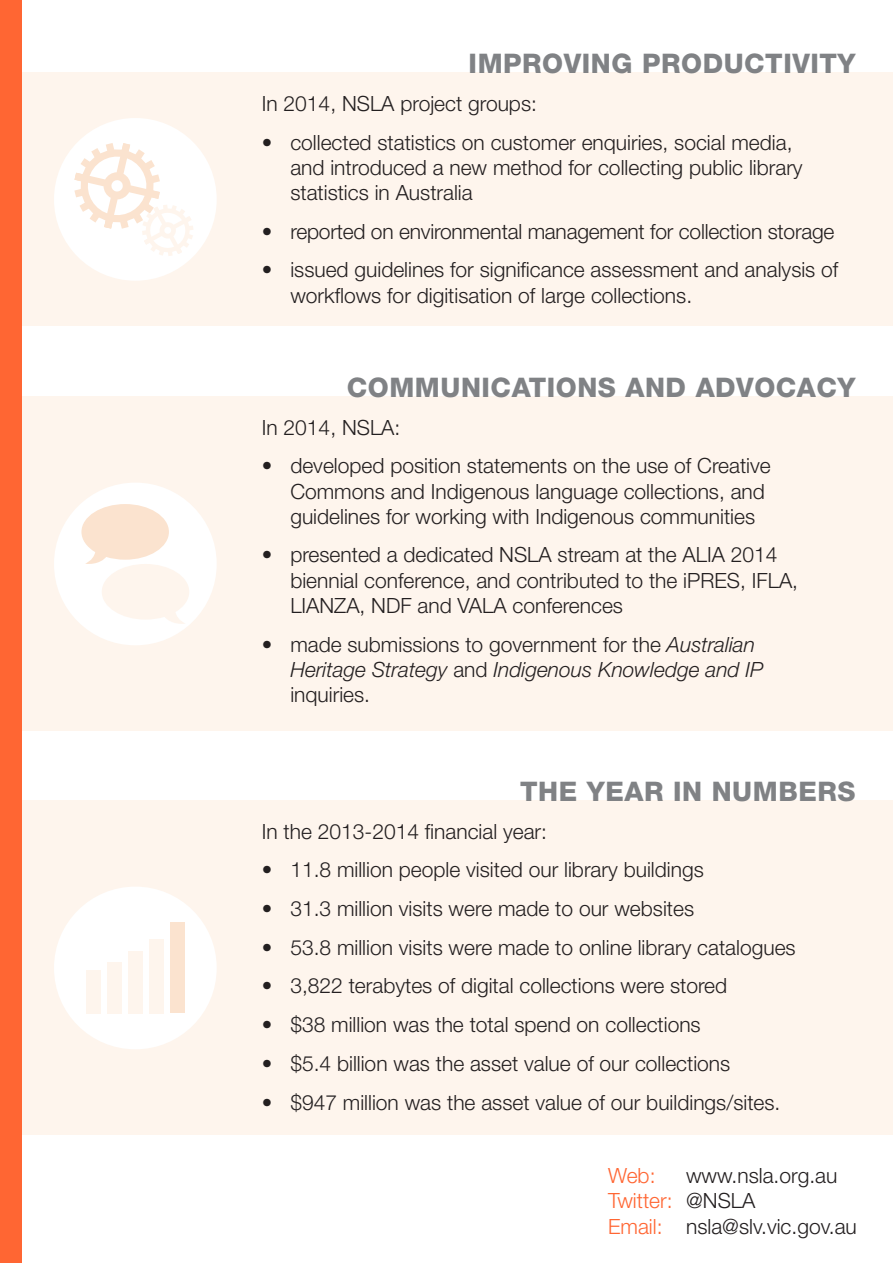
<style>
.page{position:relative;width:893px;height:1263px;background:#fff}
.page>*{position:absolute;margin:0;border:0;box-sizing:border-box;transform-origin:0 0}
.t1{font:800 27px "Helvetica Neue LT Std";letter-spacing:.02em;color:#808285}
.t2{font:300 21px/25.2px "Helvetica Neue LT Std";color:#231f20}
.t3{font:italic 300 21px/25.2px "Helvetica Neue LT Std";color:#231f20}
.t4{font:300 21px "Helvetica Neue LT Std";color:#f63}
.s1{font-style:normal}
.s2{color:#231f20}
.s3{color:#f63}
</style>
<div class="page">
<div style="left:0;top:73px;width:893px;height:253px;background:#fef5ed"></div>
<div style="left:0;top:396px;width:893px;height:335px;background:#fef5ed"></div>
<div style="left:54px;top:483px;width:163px;height:162px;background:#fff;border-radius:50%"></div>
<div style="left:54px;top:118px;width:163px;height:163px;background:#fff;border-radius:50%"></div>
<svg style="left:81px;top:504px;width:108px;height:120px"></svg>
<div style="left:0;top:800px;width:893px;height:335px;background:#fef5ed"></div>
<div style="left:54px;top:886px;width:163px;height:163px;background:#fff;border-radius:50%"></div>
<div style="left:86px;top:970px;width:15px;height:43px;background:#fef5ed"></div>
<div style="left:107px;top:962px;width:15px;height:51px;background:#fef5ed"></div>
<div style="left:128px;top:951px;width:15px;height:62px;background:#fef5ed"></div>
<div style="left:149px;top:939px;width:15px;height:74px;background:#fef5ed"></div>
<div style="left:170px;top:922px;width:14px;height:91px;background:#fbe3cf"></div>
<svg style="left:74px;top:143px;width:119px;height:113px"></svg>
<div style="left:0;top:0;width:21px;height:1263px;background:#f63"></div>
<h2 class="t1" style="left:469px;top:48px;width:388px">IMPROVING PRODUCTIVITY</h2>
<p class="t2" style="left:262px;top:90px;width:277px">In 2014, NSLA project groups:</p>
<p class="t2" style="left:290px;top:129px;width:514px;text-indent:-28px">• collected statistics on customer enquiries, social media, and introduced a new method for collecting public library statistics in Australia</p>
<p class="t2" style="left:262px;top:218px;width:574px">• reported on environmental management for collection storage</p>
<p class="t2" style="left:290px;top:257px;width:549px;text-indent:-28px">• issued guidelines for significance assessment and analysis of workflows for digitisation of large collections.</p>
<p class="t1" style="left:347px;top:371px;width:510px">COMMUNICATIONS AND ADVOCACY</p>
<p class="t2" style="left:262px;top:414px;width:140px">In 2014, NSLA:</p>
<p class="t2" style="left:290px;top:453px;width:482px;text-indent:-28px">• developed position statements on the use of Creative<br>Commons and Indigenous language collections, and guidelines for working with Indigenous communities</p>
<p class="t2" style="left:290px;top:542px;width:509px;text-indent:-28px">• presented a dedicated NSLA stream at the ALIA 2014 biennial conference, and contributed to the iPRES, IFLA,<br>LIANZA, NDF and VALA conferences</p>
<p class="t3" style="left:290px;top:631px;width:475px;text-indent:-28px"><span class="s1">• made submissions to government for the</span> Australian<br>Heritage Strategy <span class="s1">and</span> Indigenous Knowledge and IP <span class="s1">inquiries.</span></p>
<p class="t1" style="left:520px;top:775px;width:337px">THE YEAR IN NUMBERS</p>
<p class="t2" style="left:262px;top:818px;width:287px">In the 2013-2014 financial year:</p>
<p class="t2" style="left:262px;top:857px;width:443px">• 11.8 million people visited our library buildings</p>
<p class="t2" style="left:262px;top:895px;width:434px">• 31.3 million visits were made to our websites</p>
<p class="t2" style="left:262px;top:934px;width:535px">• 53.8 million visits were made to online library catalogues</p>
<p class="t2" style="left:262px;top:973px;width:467px">• 3,822 terabytes of digital collections were stored</p>
<p class="t2" style="left:262px;top:1011px;width:440px">• $38 million was the total spend on collections</p>
<p class="t2" style="left:262px;top:1050px;width:470px">• $5.4 billion was the asset value of our collections</p>
<p class="t2" style="left:262px;top:1089px;width:520px">• $947 million was the asset value of our buildings/sites.</p>
<p class="t4" style="left:608px;top:1163px;width:49px">Web:</p>
<p class="t2" style="left:686px;top:1163px;width:153px">www.nsla.org.au</p>
<p class="t4" style="left:608px;top:1188px;width:149px">Twitter: <span class="s2">@NSLA</span></p>
<p class="t2" style="left:608px;top:1213px;width:250px"><span class="s3">Email:</span> nsla@slv.vic.gov.au</p>
</div>
